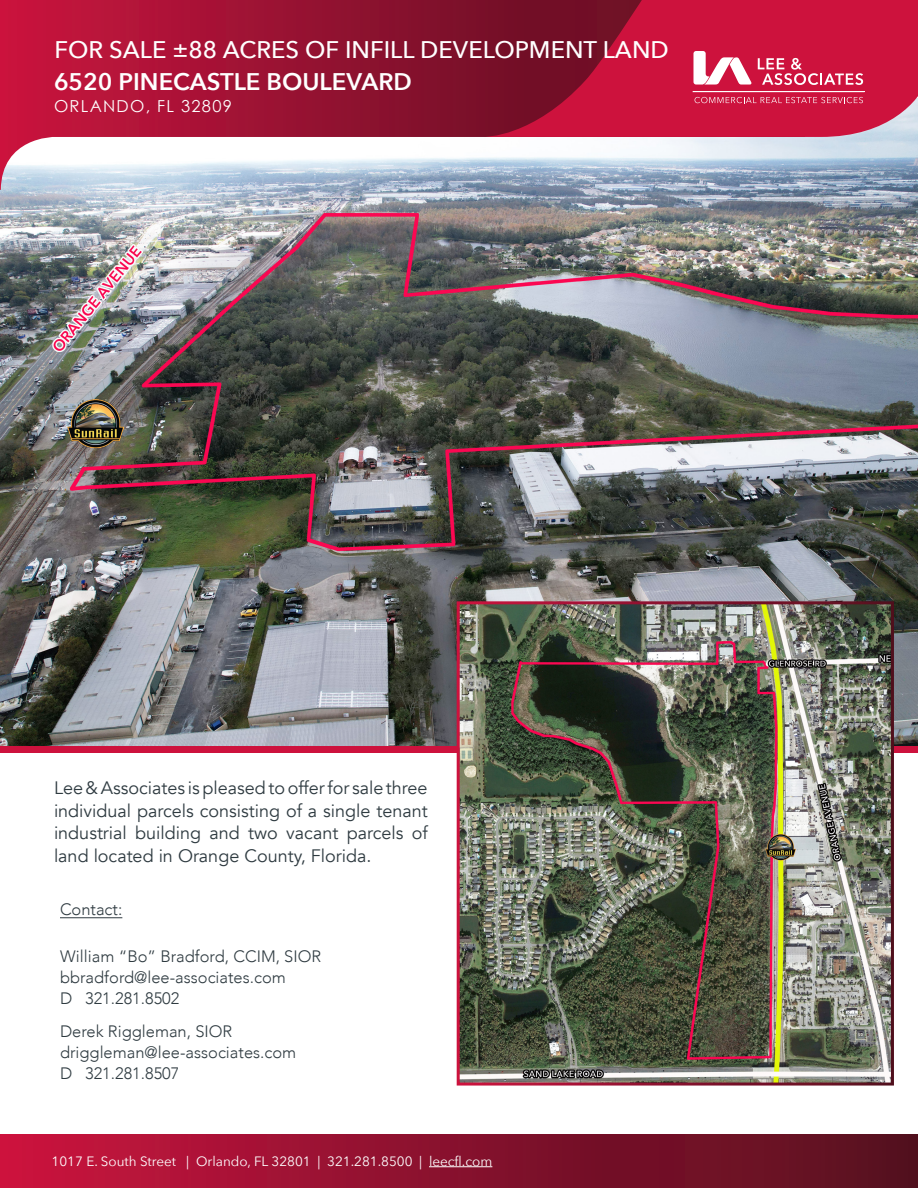
<style>
.page{position:relative;width:918px;height:1188px;background:#fff}
.page>*{position:absolute;margin:0;border:0;box-sizing:border-box;transform-origin:0 0}
.t1{font:italic 500 25.5px "Avenir Next";color:#fff}
.Property_Name{font:600 24px "Avenir Next";color:#fff}
.Property_Address{font:500 24px "Avenir Next";color:#fff}
.t2{font:18px/22.5px "Avenir";color:#2f3b41;text-align:justify}
.t3{font:300 16.5px/21px "Avenir";color:#2f3b41}
.Property_Address-2{font:16.5px "Century Gothic";letter-spacing:.075em;color:#fff}
.t4{font:13.5px "Avenir Next";color:#fff}
</style>
<div class="page">
<hr style="left:60px;top:917px;width:62px;height:1px;background:#2f3b41">
<div style="left:0;top:1134px;width:918px;height:54px;background:linear-gradient(to right,#c7133e,#51101e)"></div>
<hr style="left:429px;top:1166px;width:63px;height:1px;background:#fff">
<img style="left:0;top:138px;width:918px;height:608px">
<div style="left:0;top:746px;width:918px;height:6px;background:#cd123d"></div>
<svg style="left:0;top:0;width:805px;height:190px;background:#b46079"></svg>
<svg style="left:484px;top:0;width:434px;height:138px;background:#b3173b"></svg>
<svg style="left:683px;top:46px;width:180px;height:57px;background:#d74365"></svg>
<hr style="left:693px;top:92px;width:172px;height:1px;background:#fff">
<img style="left:461px;top:605px;width:429px;height:477px">
<img style="left:68px;top:400px;width:55px;height:48px">
<h1 class="t1" style="left:54px;top:28px;width:392px">TYPE BUILDING FOR SALE/LEASE</h1>
<p class="Property_Address" style="left:54px;top:29px;width:616px">FOR SALE ±88 ACRES OF INFILL DEVELOPMENT LAND</p>
<p class="Property_Name" style="left:54px;top:61px;width:359px">6520 PINECASTLE BOULEVARD</p>
<p class="Property_Address-2" style="left:54px;top:95px;width:179px">ORLANDO, FL 32809</p>
<h2 class="Property_Name" style="left:54px;top:62px;width:324px">BUSINESS P RK OR CENTER</h2>
<p class="Property_Address-2" style="left:54px;top:94px;width:232px">000 STREET, CITY, ST 00000</p>
<p class="t2" style="left:54px;top:777px;width:375px">Lee &amp; Associates is pleased to offer for sale three individual parcels consisting of a single tenant industrial building and two vacant parcels of land located in Orange County, Florida.</p>
<p class="t3" style="left:60px;top:899px;width:64px">Contact:</p>
<p class="t3" style="left:60px;top:946px;width:263px">William “Bo” Bradford, CCIM, SIOR bbradford@lee-associates.com<br>D 321.281.8502</p>
<p class="t3" style="left:60px;top:1021px;width:238px">Derek Riggleman, SIOR driggleman@lee-associates.com<br>D 321.281.8507</p>
<p class="t4" style="left:52px;top:1150px;width:442px">1017 E. South Street | Orlando, FL 32801 | 321.281.8500 | leecfl.com</p>
</div>
